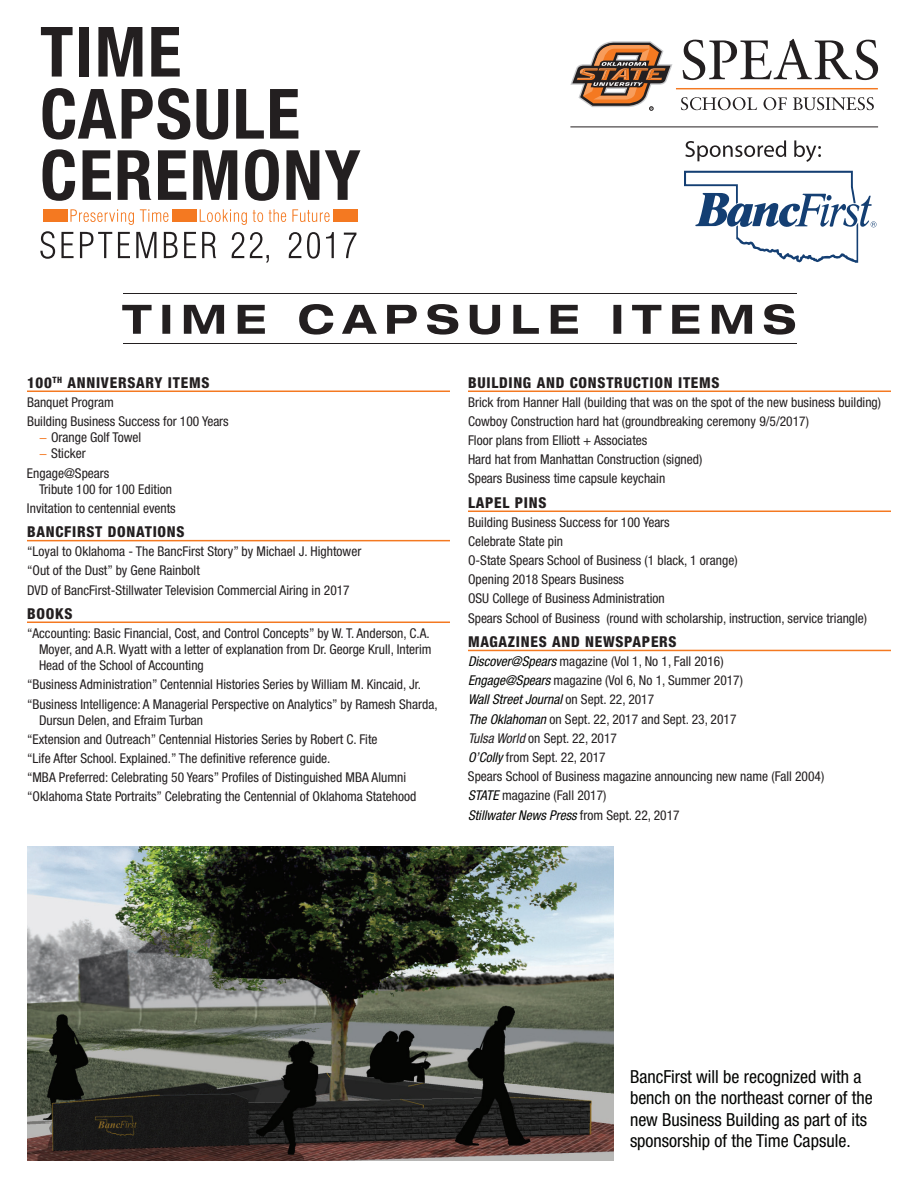
<style>
.page{position:relative;width:918px;height:1188px;background:#fff}
.page>*{position:absolute;margin:0;border:0;box-sizing:border-box;transform-origin:0 0}
.t1{font:condensed 18px/21.6px "Helvetica Neue LT Std";color:#040503}
.t2{font:800 condensed 15px "Helvetica Neue LT Std";letter-spacing:.05em;color:#231f20}
.t3{font:condensed 13.5px/19.2px "Helvetica Neue LT Std";color:#231f20}
.s1{color:#f47921}
.s2{font-style:italic;color:#040503}
.s3{font-style:italic}
</style>
<div class="page">
<svg style="left:685px;top:140px;width:101px;height:21px"></svg>
<svg style="left:794px;top:140px;width:27px;height:22px"></svg>
<svg style="left:684px;top:171px;width:193px;height:92px"></svg>
<svg style="left:570px;top:41px;width:102px;height:69px"></svg>
<svg style="left:681px;top:97px;width:76px;height:13px"></svg>
<svg style="left:764px;top:97px;width:23px;height:13px"></svg>
<svg style="left:793px;top:97px;width:81px;height:13px"></svg>
<hr style="left:676px;top:88px;width:202px;height:1px;background:#f47921">
<svg style="left:683px;top:39px;width:195px;height:41px"></svg>
<svg style="left:43px;top:88px;width:73px;height:52px"></svg>
<svg style="left:122px;top:88px;width:68px;height:52px"></svg>
<svg style="left:196px;top:89px;width:32px;height:51px"></svg>
<svg style="left:236px;top:89px;width:28px;height:50px"></svg>
<svg style="left:270px;top:89px;width:28px;height:50px"></svg>
<svg style="left:41px;top:27px;width:32px;height:50px"></svg>
<div style="left:79px;top:27px;width:10px;height:50px;background:#231f20"></div>
<svg style="left:98px;top:27px;width:44px;height:50px"></svg>
<svg style="left:151px;top:27px;width:29px;height:50px"></svg>
<svg style="left:70px;top:209px;width:64px;height:16px"></svg>
<svg style="left:140px;top:209px;width:28px;height:13px"></svg>
<svg style="left:200px;top:209px;width:47px;height:16px"></svg>
<svg style="left:253px;top:210px;width:10px;height:12px"></svg>
<svg style="left:269px;top:209px;width:17px;height:13px"></svg>
<svg style="left:292px;top:209px;width:38px;height:13px"></svg>
<div style="left:43px;top:209px;width:24px;height:13px;background:#f47921"></div>
<div style="left:172px;top:209px;width:24px;height:13px;background:#f47921"></div>
<div style="left:333px;top:209px;width:24px;height:13px;background:#f47921"></div>
<svg style="left:43px;top:149px;width:32px;height:52px"></svg>
<svg style="left:83px;top:150px;width:28px;height:50px"></svg>
<svg style="left:118px;top:150px;width:33px;height:50px"></svg>
<svg style="left:158px;top:150px;width:28px;height:50px"></svg>
<svg style="left:193px;top:150px;width:44px;height:50px"></svg>
<svg style="left:245px;top:149px;width:34px;height:52px"></svg>
<svg style="left:286px;top:150px;width:33px;height:50px"></svg>
<svg style="left:325px;top:150px;width:35px;height:50px"></svg>
<svg style="left:40px;top:231px;width:15px;height:28px"></svg>
<svg style="left:61px;top:232px;width:13px;height:26px"></svg>
<svg style="left:80px;top:232px;width:32px;height:26px"></svg>
<svg style="left:118px;top:232px;width:12px;height:26px"></svg>
<svg style="left:136px;top:232px;width:20px;height:26px"></svg>
<svg style="left:164px;top:232px;width:14px;height:26px"></svg>
<svg style="left:184px;top:232px;width:12px;height:26px"></svg>
<svg style="left:202px;top:232px;width:14px;height:26px"></svg>
<svg style="left:232px;top:232px;width:12px;height:26px"></svg>
<svg style="left:250px;top:232px;width:19px;height:31px"></svg>
<svg style="left:289px;top:232px;width:12px;height:26px"></svg>
<svg style="left:307px;top:232px;width:13px;height:27px"></svg>
<svg style="left:326px;top:232px;width:8px;height:26px"></svg>
<svg style="left:344px;top:233px;width:12px;height:25px"></svg>
<svg style="left:122px;top:304px;width:673px;height:31px"></svg>
<hr style="left:123px;top:293px;width:673px;height:1px;background:#231f20">
<hr style="left:123px;top:343px;width:673px;height:1px;background:#231f20">
<hr style="left:27px;top:391px;width:423px;height:1px;background:#f47921">
<hr style="left:27px;top:540px;width:423px;height:1px;background:#f47921">
<hr style="left:27px;top:622px;width:423px;height:1px;background:#f47921">
<hr style="left:468px;top:391px;width:423px;height:1px;background:#f47921">
<hr style="left:468px;top:511px;width:423px;height:1px;background:#f47921">
<hr style="left:468px;top:650px;width:423px;height:1px;background:#f47921">
<img style="left:27px;top:846px;width:587px;height:315px">
<hr style="left:570px;top:127px;width:308px;height:1px;background:#231f20">
<p class="t2" style="left:27px;top:373px;width:184px">100<sup>TH</sup> ANNIVERSARY ITEMS</p>
<p class="t3" style="left:27px;top:392px;width:203px">Banquet Program<br>Building Business Success for 100 Years</p>
<p class="t3" style="left:39px;top:429px;width:104px;line-height:16.2px"><span class="s1">−</span> Orange Golf Towel <span class="s1">−</span> Sticker</p>
<p class="t3" style="left:39px;top:465px;width:135px;line-height:16.2px;text-indent:-12px">Engage@Spears<br>Tribute 100 for 100 Edition</p>
<p class="t3" style="left:27px;top:498px;width:150px">Invitation to centennial events</p>
<p class="t2" style="left:27px;top:522px;width:159px">BANCFIRST DONATIONS</p>
<p class="t3" style="left:27px;top:542px;width:336px">“Loyal to Oklahoma - The BancFirst Story” by Michael J. Hightower “Out of the Dust” by Gene Rainbolt<br>DVD of BancFirst-Stillwater Television Commercial Airing in 2017</p>
<p class="t2" style="left:27px;top:604px;width:47px">BOOKS</p>
<p class="t3" style="left:39px;top:625px;width:394px;line-height:16.2px;text-indent:-12px">“Accounting: Basic Financial, Cost, and Control Concepts” by W. T. Anderson, C.A.<br>Moyer, and A.R. Wyatt with a letter of explanation from Dr. George Krull, Interim<br>Head of the School of Accounting</p>
<p class="t3" style="left:27px;top:675px;width:412px">“Business Administration” Centennial Histories Series by William M. Kincaid, Jr. “Business Intelligence: A Managerial Perspective on Analytics” by Ramesh Sharda,</p>
<p class="t3" style="left:27px;top:710px;width:391px;text-indent:12px">Dursun Delen, and Efraim Turban<br>“Extension and Outreach” Centennial Histories Series by Robert C. Fite<br>“Life After School. Explained.” The definitive reference guide.<br>“MBA Preferred: Celebrating 50 Years” Profiles of Distinguished MBA Alumni “Oklahoma State Portraits” Celebrating the Centennial of Oklahoma Statehood</p>
<p class="t2" style="left:468px;top:373px;width:253px">BUILDING AND CONSTRUCTION ITEMS</p>
<p class="t3" style="left:468px;top:392px;width:415px">Brick from Hanner Hall (building that was on the spot of the new business building)<br>Cowboy Construction hard hat (groundbreaking ceremony 9/5/2017)<br>Floor plans from Elliott + Associates<br>Hard hat from Manhattan Construction (signed)<br>Spears Business time capsule keychain</p>
<p class="t2" style="left:468px;top:493px;width:80px">LAPEL PINS</p>
<p class="t3" style="left:468px;top:512px;width:401px">Building Business Success for 100 Years<br>Celebrate State pin<br>O-State Spears School of Business (1 black, 1 orange)<br>Opening 2018 Spears Business<br>OSU College of Business Administration<br>Spears School of Business (round with scholarship, instruction, service triangle)</p>
<p class="t2" style="left:468px;top:632px;width:210px">MAGAZINES AND NEWSPAPERS</p>
<p class="t3" style="left:468px;top:651px;width:358px"><span class="s2">Discover@Spears</span>magazine (Vol 1, No 1, Fall 2016)<br><span class="s2">Engage@Spears</span>magazine (Vol 6, No 1, Summer 2017)<br><span class="s2">WallStreetJournal</span>o n S e p t . 2 2 , 2 0 1 7<br><span class="s2">TheOklahoman</span> on Sept. 22, 2017 and Sept. 23, 2017<br><span class="s3">TulsaWorld</span> on Sept. 22, 2017<br><span class="s2">O’Colly</span>from Sept. 22, 2017<br>Spears School of Business magazine announcing new name (Fall 2004)<br><span class="s2">STATE</span> magazine (Fall 2017)<br><span class="s2">StillwaterNewsPress</span>f r o m S e p t . 2 2 , 2 0 1 7</p>
<h1 class="t1" style="left:630px;top:1065px;width:244px">BancFirst will be recognized with a bench on the northeast corner of the new Business Building as part of its sponsorship of the Time Capsule.</h1>
</div>
